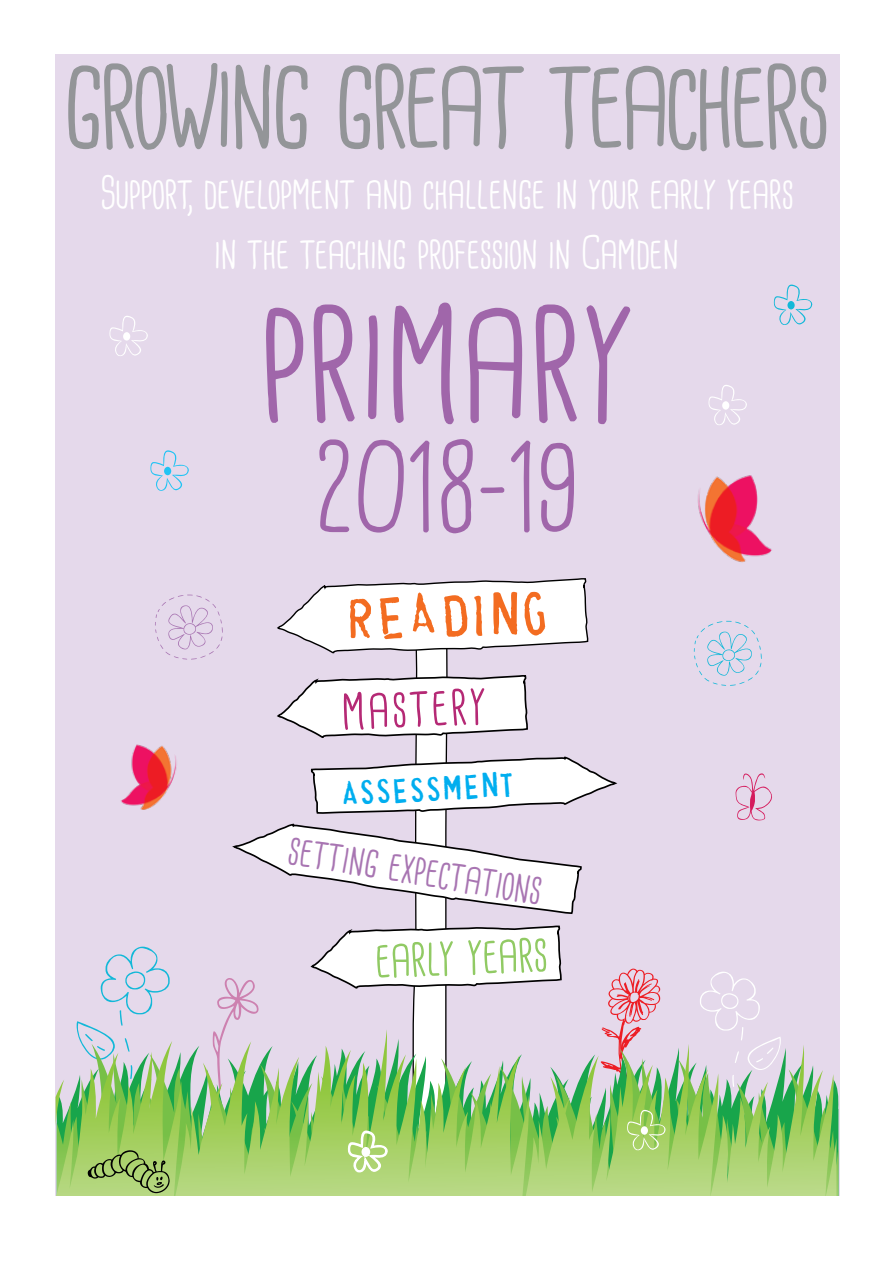
<style>
.page{position:relative;width:893px;height:1263px;background:#fff}
.page>*{position:absolute;margin:0;border:0;box-sizing:border-box;transform-origin:0 0}
.t1{font:177px "Cardenio Modern";color:#a066aa}
.t2{font:129px "Cardenio Modern";letter-spacing:-.04em;color:#939598}
.t3{font:117px "Cardenio Modern";color:#a066aa}
.t4{font:59.7px "Cheapskate Fill";color:#f36c21}
.t5{font:55.2px "Cardenio Modern";color:#b52975}
.t6{font:52.2px "Cardenio Modern";color:#91ca64}
.t7{font:45px/60px "Cardenio Modern";letter-spacing:-.01em;color:#fff;text-align:center}
.t8{font:43.2px "Cardenio Modern";color:#a875b2}
.t9{font:34.5px "Cheapskate Fill";color:#00aeef}
</style>
<div class="page">
<div style="left:55px;top:54px;width:785px;height:1165px;background:#e5d9eb"></div>
<svg style="left:700px;top:972px;width:81px;height:67px"></svg>
<svg style="left:673px;top:1044px;width:165px;height:152px"></svg>
<svg style="left:56px;top:1074px;width:617px;height:122px"></svg>
<div style="left:24px;top:1196px;width:847px;height:67px;background:#fff"></div>
<svg style="left:774px;top:284px;width:39px;height:41px"></svg>
<svg style="left:150px;top:450px;width:39px;height:41px"></svg>
<svg style="left:708px;top:385px;width:39px;height:40px"></svg>
<svg style="left:109px;top:316px;width:39px;height:40px"></svg>
<svg style="left:77px;top:578px;width:589px;height:618px"></svg>
<svg style="left:694px;top:621px;width:68px;height:65px"></svg>
<svg style="left:735px;top:773px;width:37px;height:48px"></svg>
<img style="left:665px;top:475px;width:107px;height:146px">
<img style="left:77px;top:740px;width:124px;height:114px">
<h2 class="t2" style="left:63px;top:26px;width:769px">GROWING GREAT TEACHERS</h2>
<p class="t7" style="left:99px;top:164px;width:696px">SUPPORT, DEVELOPMENT AND CHALLENGE IN YOUR EARLY YEARS<br>IN THE TEACHING PROFESSION IN CAMDEN</p>
<h1 class="t1" style="left:260px;top:253px;width:375px">PRIMARY</h1>
<h3 class="t3" style="left:314px;top:420px;width:266px">2018-19</h3>
<h3 class="t4" style="left:348px;top:586px;width:205px;rotate:-1deg">READING</h3>
<p class="t5" style="left:341px;top:677px;width:146px;rotate:-2deg">MASTERY</p>
<p class="t9" style="left:341px;top:775px;width:176px;rotate:-3deg">assessment</p>
<p class="t8" style="left:293px;top:824px;width:258px;rotate:9deg">SETTING EXPECTATIONS</p>
<p class="t6" style="left:374px;top:928px;width:174px;rotate:-2deg">EARLY YEARS</p>
</div>
